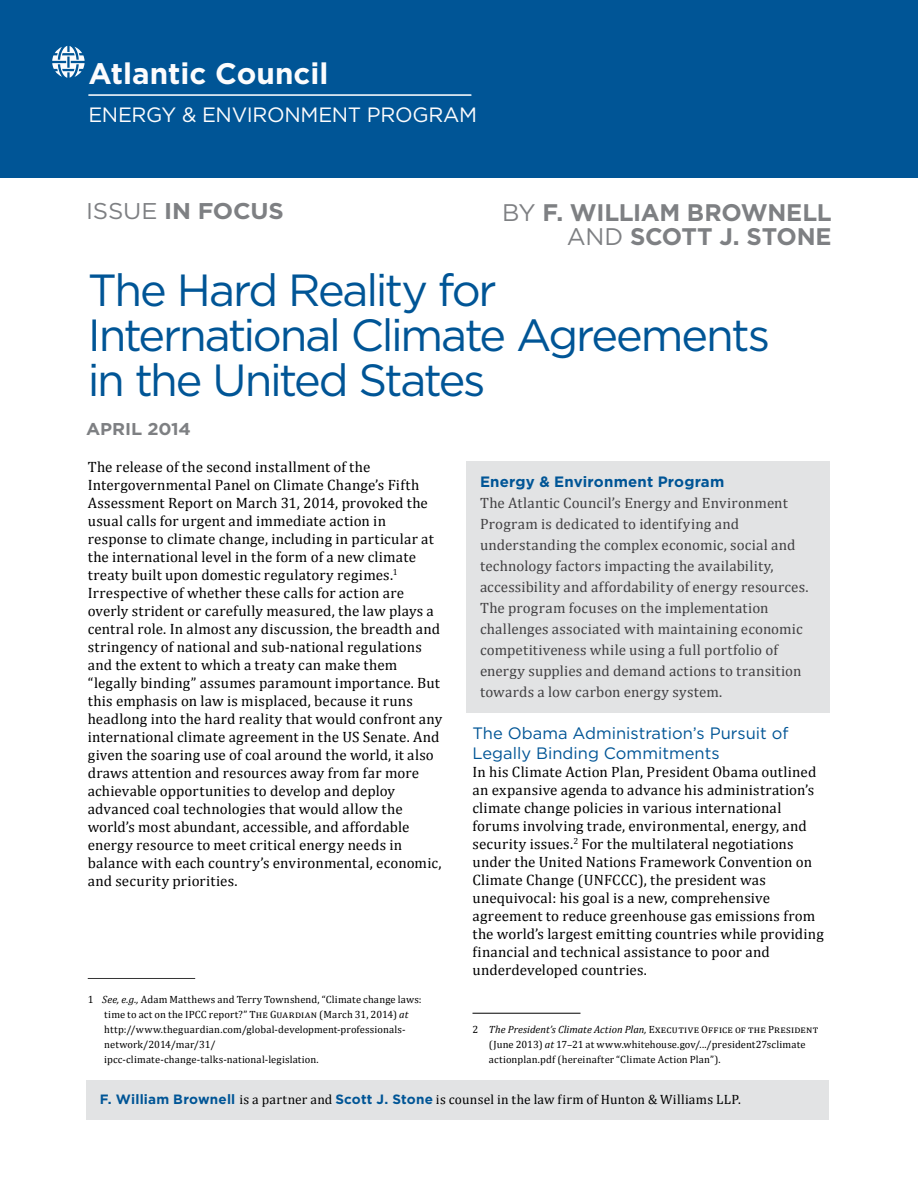
<style>
.page{position:relative;width:918px;height:1188px;background:#fff}
.page>*{position:absolute;margin:0;border:0;box-sizing:border-box;transform-origin:0 0}
.t1{font:45px/45px "Gotham";letter-spacing:-.05em;color:#005596}
.t2{font:700 29.7px "Gotham";color:#fcfcfd}
.t3{font:700 24px/24px "Gotham";letter-spacing:-.015em;color:#7e8083;text-align:right}
.t4{font:700 22.8px "Gotham";letter-spacing:-.01em;color:#7e8083;scale:1.05 1}
.t5{font:20.7px "Gotham";letter-spacing:-.015em;color:#fcfcfd}
.t6{font:700 17.1px "Gotham";letter-spacing:-.005em;color:#7e8083;scale:1.05 1}
.t7{font:16.5px/19.5px "Gotham";color:#005596}
.t8{font:15px/18px "Cambria";letter-spacing:.01em;color:#000}
.t9{font:15px/21px "Cambria";letter-spacing:.01em;color:#414042}
.t10{font:700 15px "Gotham";letter-spacing:.01em;color:#005596}
.t11{font:13.5px "Cambria";letter-spacing:.02em;color:#000}
.t12{font:10.5px/15px "Cambria";letter-spacing:.015em;color:#000}
.s1{font-weight:400}
.s2{font-style:italic}
.s3{font-family:"Gotham";font-weight:700;color:#005596}
</style>
<div class="page">
<div style="left:0;top:0;width:918px;height:177px;background:#005596"></div>
<svg style="left:52px;top:46px;width:33px;height:32px"></svg>
<hr style="left:88px;top:94px;width:383px;height:2px;background:#fff">
<div style="left:86px;top:1080px;width:743px;height:40px;background:#e2e3e4"></div>
<hr style="left:472px;top:1013px;width:108px;height:1px;background:#000">
<div style="left:466px;top:461px;width:364px;height:252px;background:#e2e3e4"></div>
<hr style="left:88px;top:978px;width:107px;height:1px;background:#000">
<h2 class="t2" style="left:88px;top:54px;width:241px">Atlantic Council</h2>
<h3 class="t5" style="left:88px;top:102px;width:390px">ENERGY &amp; ENVIRONMENT PROGRAM</h3>
<h3 class="t4" style="left:86px;top:196px;width:190px"><span class="s1">ISSUE</span> IN FOCUS</h3>
<h3 class="t3" style="left:502px;top:201px;width:331px"><span class="s1">BY</span> F. WILLIAM BROWNELL<br><span class="s1">AND</span> SCOTT J. STONE</h3>
<h1 class="t1" style="left:88px;top:267px;width:684px">The Hard Reality for<br>International Climate Agreements in the United States</h1>
<p class="t6" style="left:86px;top:418px;width:101px">APRIL 2014</p>
<p class="t8" style="left:88px;top:458px;width:356px">The release of the second installment of the Intergovernmental Panel on Climate Change’s Fifth Assessment Report on March 31, 2014, provoked the usual calls for urgent and immediate action in response to climate change, including in particular at the international level in the form of a new climate treaty built upon domestic regulatory regimes.<sup>1<br></sup>Irrespective of whether these calls for action are overly strident or carefully measured, the law plays a central role. In almost any discussion, the breadth and stringency of national and sub-national regulations and the extent to which a treaty can make them “legally binding” assumes paramount importance. But this emphasis on law is misplaced, because it runs headlong into the hard reality that would confront any international climate agreement in the US Senate. And given the soaring use of coal around the world, it also draws attention and resources away from far more achievable opportunities to develop and deploy advanced coal technologies that would allow the world’s most abundant, accessible, and affordable energy resource to meet critical energy needs in balance with each country’s environmental, economic, and security priorities.</p>
<p class="t12" style="left:104px;top:992px;width:319px;text-indent:-17px">1 <span class="s2">See, e.g.,</span> Adam Matthews and Terry Townshend, “Climate change laws: time to act on the IPCC report?” The Guardian (March 31, 2014) <span class="s2">at </span>http://www.theguardian.com/global-development-professionals&shy;network/2014/mar/31/ ipcc-climate-change-talks-national-legislation.</p>
<p class="t10" style="left:480px;top:472px;width:246px">Energy &amp; Environment Program</p>
<p class="t9" style="left:480px;top:492px;width:330px">The Atlantic Council’s Energy and Environment Program is dedicated to identifying and understanding the complex economic, social and technology factors impacting the availability, accessibility and affordability of energy resources.<br>The program focuses on the implementation challenges associated with maintaining economic competitiveness while using a full portfolio of energy supplies and demand actions to transition towards a low carbon energy system.</p>
<p class="t7" style="left:472px;top:724px;width:318px">The Obama Administration’s Pursuit of<br>Legally Binding Commitments</p>
<p class="t8" style="left:472px;top:763px;width:353px">In his Climate Action Plan, President Obama outlined an expansive agenda to advance his administration’s climate change policies in various international forums involving trade, environmental, energy, and security issues.<sup>2</sup> For the multilateral negotiations under the United Nations Framework Convention on Climate Change (UNFCCC), the president was unequivocal: his goal is a new, comprehensive agreement to reduce greenhouse gas emissions from the world’s largest emitting countries while providing financial and technical assistance to poor and underdeveloped countries.</p>
<p class="t12" style="left:489px;top:1022px;width:331px;text-indent:-16px">2 <span class="s2">The President’s Climate Action Plan,</span> Executive Office of the President (June 2013) <span class="s2">at</span> 17–21 at www.whitehouse.gov/.../president27sclimate actionplan.pdf (hereinafter “Climate Action Plan”).</p>
<p class="t11" style="left:100px;top:1092px;width:643px"><span class="s3">F. William Brownell</span> is a partner and <span class="s3">Scott J. Stone</span> is counsel in the law firm of Hunton &amp; Williams LLP.</p>
</div>
